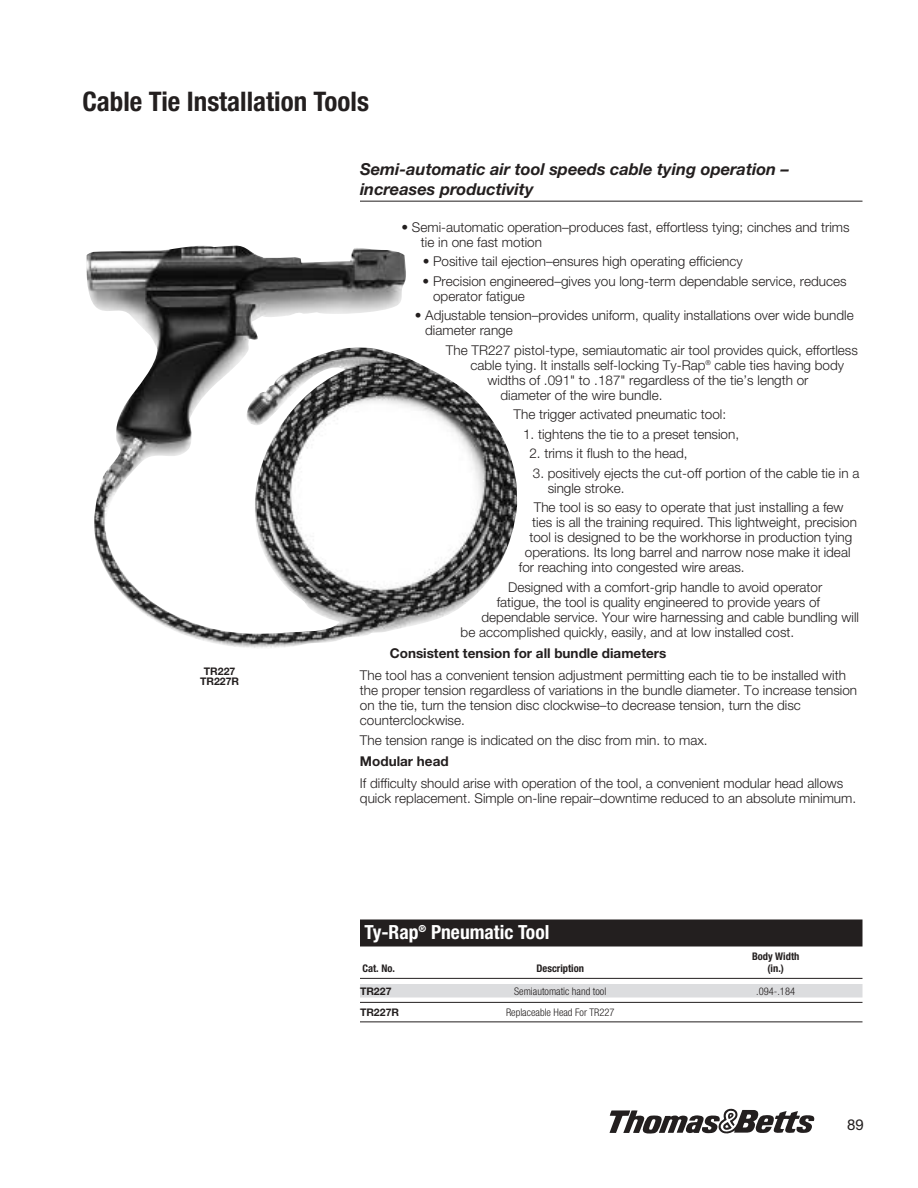
<style>
.page{position:relative;width:918px;height:1188px;background:#fff}
.page>*{position:absolute;margin:0;border:0;box-sizing:border-box;transform-origin:0 0}
.t1{font:700 condensed 27px "Helvetica Neue LT Std";color:#231f1f}
.t2{font:700 condensed 19.5px "Helvetica Neue LT Std";color:#fff}
.t3{font:italic 700 16.5px/19.5px "Helvetica Neue LT Std";color:#231f1f}
.t4{font:15px "Helvetica Neue LT Std";color:#231f1f}
.t5{font:300 13.5px/15px "Helvetica Neue LT Std";color:#231f1f}
.t6{font:700 13.5px "Helvetica Neue LT Std";color:#231f1f}
.t7{font:300 condensed 10.5px "Helvetica Neue LT Std";color:#231f1f}
.t8{font:700 condensed 10.5px "Helvetica Neue LT Std";color:#231f1f}
.t9{font:700 10.5px/10.5px "Helvetica Neue LT Std";color:#231f1f;text-align:center}
</style>
<div class="page">
<svg style="left:610px;top:1109px;width:204px;height:25px"></svg>
<hr style="left:360px;top:201px;width:502px;height:1px;background:#231f1f">
<div style="left:360px;top:920px;width:502px;height:26px;background:#231f1f"></div>
<hr style="left:360px;top:978px;width:502px;height:1px;background:#231f1f">
<div style="left:360px;top:984px;width:502px;height:14px;background:#dcdddf"></div>
<hr style="left:360px;top:1002px;width:502px;height:1px;background:#231f1f">
<hr style="left:360px;top:1022px;width:502px;height:1px;background:#231f1f">
<img style="left:86px;top:245px;width:431px;height:403px">
<h1 class="t1" style="left:82px;top:92px;width:288px">Cable Tie Installation Tools</h1>
<p class="t9" style="left:200px;top:667px;width:41px">TR227<br>TR227R</p>
<p class="t3" style="left:360px;top:162px;width:431px">Semi-automatic air tool speeds cable tying operation – increases productivity</p>
<p class="t5" style="left:421px;top:221px;width:430px;text-indent:-19px">• Semi-automatic operation–produces fast, effortless tying; cinches and trims tie in one fast motion</p>
<p class="t5" style="left:423px;top:255px;width:321px">• Positive tail ejection–ensures high operating efficiency</p>
<p class="t5" style="left:433px;top:275px;width:415px;text-indent:-10px">• Precision engineered–gives you long-term dependable service, reduces operator fatigue</p>
<p class="t5" style="left:425px;top:309px;width:430px;text-indent:-10px">• Adjustable tension–provides uniform, quality installations over wide bundle diameter range</p>
<p class="t5" style="left:446px;top:344px;width:413px">The TR227 pistol-type, semiautomatic air tool provides quick, effortless</p>
<p class="t5" style="left:471px;top:359px;width:375px">cable tying. It installs self-locking Ty-Rap<sup>®</sup> cable ties having body</p>
<p class="t5" style="left:488px;top:374px;width:322px">widths of .091" to .187" regardless of the tie’s length or</p>
<p class="t5" style="left:500px;top:389px;width:164px">diameter of the wire bundle.</p>
<p class="t5" style="left:514px;top:408px;width:214px">The trigger activated pneumatic tool:</p>
<p class="t5" style="left:523px;top:428px;width:217px">1. tightens the tie to a preset tension,</p>
<p class="t5" style="left:529px;top:447px;width:160px">2. trims it flush to the head,</p>
<p class="t5" style="left:548px;top:467px;width:313px;text-indent:-15px">3. positively ejects the cut-off portion of the cable tie in a single stroke.</p>
<p class="t5" style="left:534px;top:501px;width:311px">The tool is so easy to operate that just installing a few</p>
<p class="t5" style="left:532px;top:516px;width:326px">ties is all the training required. This lightweight, precision</p>
<p class="t5" style="left:529px;top:531px;width:325px">tool is designed to be the workhorse in production tying</p>
<p class="t5" style="left:525px;top:546px;width:327px">operations. Its long barrel and narrow nose make it ideal</p>
<p class="t5" style="left:519px;top:561px;width:227px">for reaching into congested wire areas.</p>
<p class="t5" style="left:508px;top:581px;width:316px">Designed with a comfort-grip handle to avoid operator</p>
<p class="t5" style="left:497px;top:596px;width:325px">fatigue, the tool is quality engineered to provide years of</p>
<p class="t5" style="left:481px;top:611px;width:379px">dependable service. Your wire harnessing and cable bundling will</p>
<p class="t5" style="left:461px;top:626px;width:335px">be accomplished quickly, easily, and at low installed cost.</p>
<p class="t6" style="left:390px;top:648px;width:278px">Consistent tension for all bundle diameters</p>
<p class="t5" style="left:360px;top:669px;width:499px">The tool has a convenient tension adjustment permitting each tie to be installed with the proper tension regardless of variations in the bundle diameter. To increase tension on the tie, turn the tension disc clockwise–to decrease tension, turn the disc counterclockwise.</p>
<p class="t5" style="left:360px;top:734px;width:349px">The tension range is indicated on the disc from min. to max.</p>
<p class="t6" style="left:360px;top:756px;width:90px">Modular head</p>
<p class="t5" style="left:360px;top:777px;width:498px">If difficulty should arise with operation of the tool, a convenient modular head allows quick replacement. Simple on-line repair–downtime reduced to an absolute minimum.</p>
<h2 class="t2" style="left:364px;top:925px;width:186px">Ty-Rap<sup>®</sup> Pneumatic Tool</h2>
<p class="t8" style="left:752px;top:953px;width:49px">Body Width</p>
<p class="t8" style="left:363px;top:965px;width:34px">Cat. No.</p>
<p class="t8" style="left:536px;top:965px;width:49px">Description</p>
<p class="t8" style="left:767px;top:965px;width:18px">(in.)</p>
<p class="t9" style="left:360px;top:987px;width:33px">TR227</p>
<p class="t7" style="left:514px;top:987px;width:94px">Semiautomatic hand tool</p>
<p class="t7" style="left:756px;top:987px;width:40px">.094-.184</p>
<p class="t9" style="left:360px;top:1008px;width:41px">TR227R</p>
<p class="t7" style="left:506px;top:1008px;width:110px">Replaceable Head For TR227</p>
<p class="t4" style="left:847px;top:1119px;width:18px">89</p>
</div>
